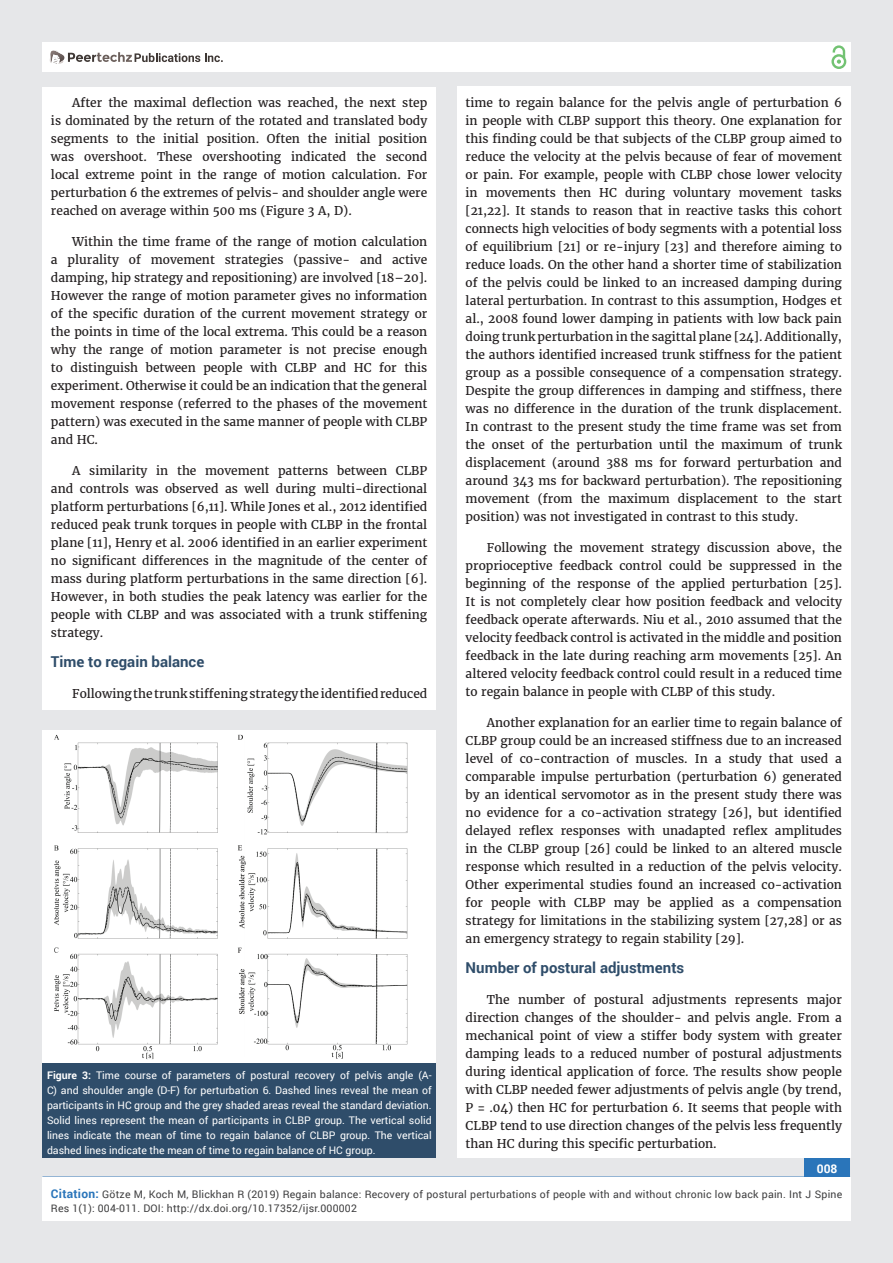
<style>
.page{position:relative;width:893px;height:1263px;background:#e6e7e9}
.page>*{position:absolute;margin:0;border:0;box-sizing:border-box;transform-origin:0 0}
.t1{font:700 15px "Roboto";color:#2f4d6a}
.t2{font:12px/18px "Merriweather";color:#231f20;text-align:justify}
.t3{font:700 12px "Roboto";color:#fff}
.t4{font:10.5px/15px "Roboto";color:#fff;text-align:justify}
.t5{font:10.5px/13.5px "Roboto";letter-spacing:.02em;color:#3e3e3f}
.s1{font-weight:700}
.s2{font-weight:700;font-size:12px;color:#2a75ba}
</style>
<div class="page">
<div style="left:42px;top:43px;width:808px;height:29px;background:#fff"></div>
<div style="left:831px;top:54px;width:15px;height:15px;border:2px solid #72c272;border-radius:50%"></div>
<svg style="left:831px;top:45px;width:15px;height:19px"></svg>
<div style="left:804px;top:1157px;width:46px;height:43px;background:#2a75ba"></div>
<svg style="left:49px;top:50px;width:174px;height:14px"></svg>
<div style="left:42px;top:1177px;width:809px;height:43px;background:#fff"></div>
<div style="left:42px;top:87px;width:394px;height:622px;background:#fff"></div>
<div style="left:457px;top:87px;width:393px;height:1071px;background:#fff"></div>
<div style="left:43px;top:731px;width:393px;height:332px;background:#fff"></div>
<div style="left:43px;top:1063px;width:393px;height:95px;background:#2f4d6a"></div>
<img style="left:54px;top:735px;width:354px;height:324px">
<p class="t2" style="left:51px;top:94px;width:378px;text-indent:21px">After the maximal deflection was reached, the next step is dominated by the return of the rotated and translated body segments to the initial position. Often the initial position was overshoot. These overshooting indicated the second local extreme point in the range of motion calculation. For perturbation 6 the extremes of pelvis- and shoulder angle were reached on average within 500 ms (Figure 3 A, D).</p>
<p class="t2" style="left:51px;top:233px;width:378px;text-indent:21px">Within the time frame of the range of motion calculation a plurality of movement strategies (passive- and active damping, hip strategy and repositioning) are involved [18–20].<br>However the range of motion parameter gives no information of the specific duration of the current movement strategy or the points in time of the local extrema. This could be a reason why the range of motion parameter is not precise enough to distinguish between people with CLBP and HC for this experiment. Otherwise it could be an indication that the general movement response (referred to the phases of the movement pattern) was executed in the same manner of people with CLBP and HC.</p>
<p class="t2" style="left:51px;top:461px;width:378px;text-indent:21px">A similarity in the movement patterns between CLBP and controls was observed as well during multi-directional platform perturbations [6,11]. While Jones et al., 2012 identified reduced peak trunk torques in people with CLBP in the frontal plane [11], Henry et al. 2006 identified in an earlier experiment no significant differences in the magnitude of the center of mass during platform perturbations in the same direction [6].<br>However, in both studies the peak latency was earlier for the people with CLBP and was associated with a trunk stiffening strategy.</p>
<p class="t1" style="left:51px;top:652px;width:155px">Time to regain balance</p>
<p class="t2" style="left:72px;top:685px;width:357px">Following the trunk stiffening strategy the identified reduced</p>
<p class="t4" style="left:47px;top:1067px;width:386px"><span class="s1">Figure 3:</span> Time course of parameters of postural recovery of pelvis angle (A-C) and shoulder angle (D-F) for perturbation 6. Dashed lines reveal the mean of participants in HC group and the grey shaded areas reveal the standard deviation.<br>Solid lines represent the mean of participants in CLBP group. The vertical solid lines indicate the mean of time to regain balance of CLBP group. The vertical dashed lines indicate the mean of time to regain balance of HC group.</p>
<p class="t2" style="left:466px;top:94px;width:378px">time to regain balance for the pelvis angle of perturbation 6 in people with CLBP support this theory. One explanation for this finding could be that subjects of the CLBP group aimed to reduce the velocity at the pelvis because of fear of movement or pain. For example, people with CLBP chose lower velocity in movements then HC during voluntary movement tasks [21,22]. It stands to reason that in reactive tasks this cohort connects high velocities of body segments with a potential loss of equilibrium [21] or re-injury [23] and therefore aiming to reduce loads. On the other hand a shorter time of stabilization of the pelvis could be linked to an increased damping during lateral perturbation. In contrast to this assumption, Hodges et al., 2008 found lower damping in patients with low back pain doing trunk perturbation in the sagittal plane [24]. Additionally, the authors identified increased trunk stiffness for the patient group as a possible consequence of a compensation strategy.<br>Despite the group differences in damping and stiffness, there was no difference in the duration of the trunk displacement.<br>In contrast to the present study the time frame was set from the onset of the perturbation until the maximum of trunk displacement (around 388 ms for forward perturbation and around 343 ms for backward perturbation). The repositioning movement (from the maximum displacement to the start position) was not investigated in contrast to this study.</p>
<p class="t2" style="left:466px;top:539px;width:378px;text-indent:21px">Following the movement strategy discussion above, the proprioceptive feedback control could be suppressed in the beginning of the response of the applied perturbation [25].<br>It is not completely clear how position feedback and velocity feedback operate afterwards. Niu et al., 2010 assumed that the velocity feedback control is activated in the middle and position feedback in the late during reaching arm movements [25]. An altered velocity feedback control could result in a reduced time to regain balance in people with CLBP of this study.</p>
<p class="t2" style="left:466px;top:713px;width:378px;text-indent:21px">Another explanation for an earlier time to regain balance of CLBP group could be an increased stiffness due to an increased level of co-contraction of muscles. In a study that used a comparable impulse perturbation (perturbation 6) generated by an identical servomotor as in the present study there was no evidence for a co-activation strategy [26], but identified delayed reflex responses with unadapted reflex amplitudes in the CLBP group [26] could be linked to an altered muscle response which resulted in a reduction of the pelvis velocity.<br>Other experimental studies found an increased co-activation for people with CLBP may be applied as a compensation strategy for limitations in the stabilizing system [27,28] or as an emergency strategy to regain stability [29].</p>
<p class="t1" style="left:466px;top:958px;width:220px">Number of postural adjustments</p>
<p class="t2" style="left:466px;top:991px;width:378px;text-indent:21px">The number of postural adjustments represents major direction changes of the shoulder- and pelvis angle. From a mechanical point of view a stiffer body system with greater damping leads to a reduced number of postural adjustments during identical application of force. The results show people with CLBP needed fewer adjustments of pelvis angle (by trend, P = .04) then HC for perturbation 6. It seems that people with CLBP tend to use direction changes of the pelvis less frequently than HC during this specific perturbation.</p>
<p class="t3" style="left:817px;top:1161px;width:22px">008</p>
<p class="t5" style="left:51px;top:1188px;width:793px"><span class="s2">Citation:</span> Götze M, Koch M, Blickhan R (2019) Regain balance: Recovery of postural perturbations of people with and without chronic low back pain. Int J Spine<br>Res 1(1): 004-011. DOI: http://dx.doi.org/10.17352/ijsr.000002</p>
</div>
